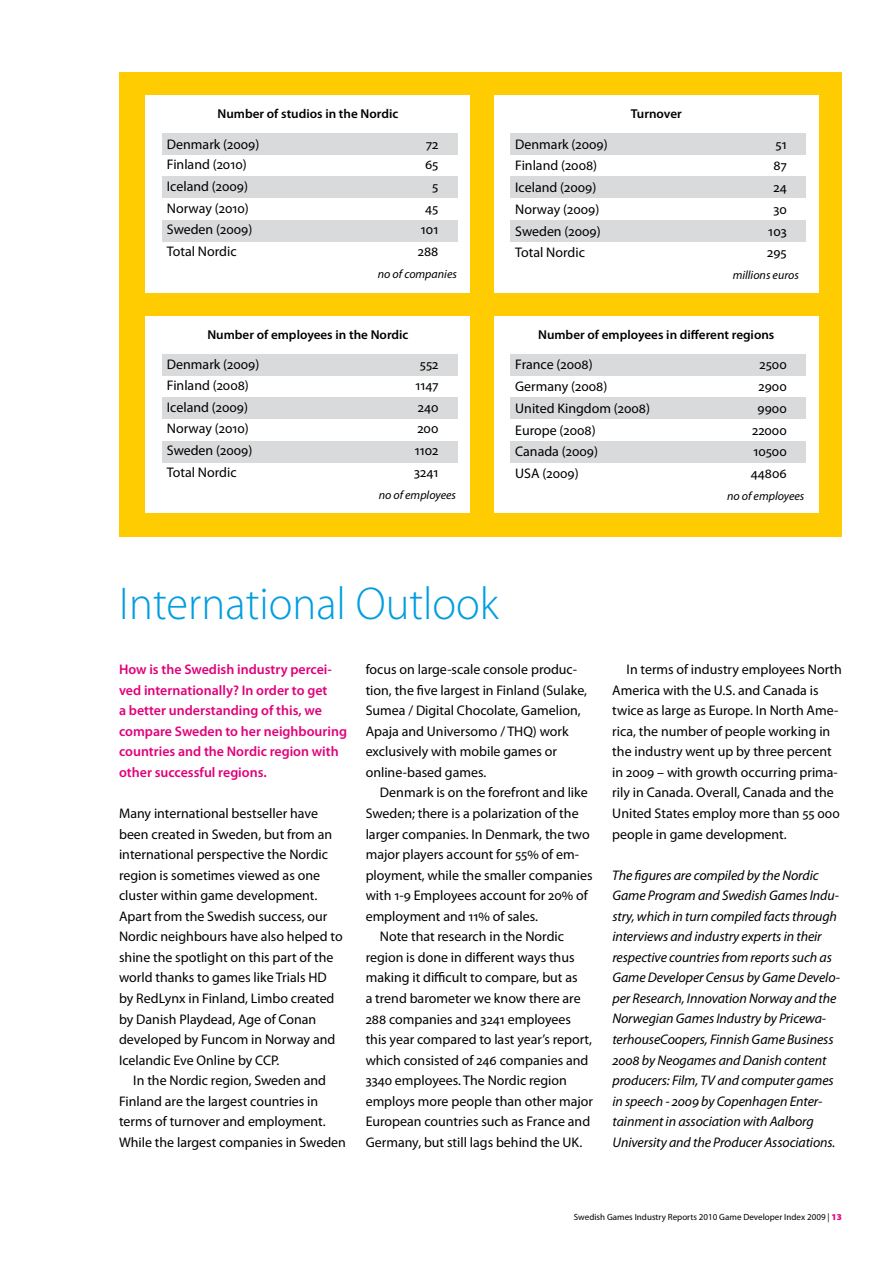
<style>
.page{position:relative;width:893px;height:1263px;background:#fff}
.page>*{position:absolute;margin:0;border:0;box-sizing:border-box;transform-origin:0 0}
.t1{font:300 46.2px "Myriad Pro";color:#009ee0;scale:.96 1}
.t2{font:13.95px/20.5px "Myriad Pro";color:#000}
.t3{font:italic 13.95px/20.5px "Myriad Pro";letter-spacing:-.01em;color:#000}
.t4{font:600 13.95px/20.5px "Myriad Pro";color:#e2007a}
.t5{font:600 12.9px "Myriad Pro";color:#000}
.t6{font:italic 12px "Myriad Pro";color:#000}
.t7{font:9px "Myriad Pro";color:#000}
.s1{font-weight:900;color:#e2007a}
</style>
<div class="page">
<div style="left:119px;top:72px;width:723px;height:464px;background:#fecc00"></div>
<div style="left:494px;top:96px;width:325px;height:197px;background:#fff"></div>
<div style="left:510px;top:134px;width:296px;height:21px;background:#d9dadb"></div>
<div style="left:510px;top:176px;width:296px;height:22px;background:#d9dadb"></div>
<div style="left:146px;top:316px;width:324px;height:197px;background:#fff"></div>
<div style="left:146px;top:96px;width:324px;height:197px;background:#fff"></div>
<div style="left:494px;top:316px;width:325px;height:197px;background:#fff"></div>
<div style="left:162px;top:354px;width:295px;height:22px;background:#d9dadb"></div>
<div style="left:162px;top:134px;width:295px;height:21px;background:#d9dadb"></div>
<div style="left:510px;top:354px;width:296px;height:22px;background:#d9dadb"></div>
<div style="left:162px;top:397px;width:295px;height:21px;background:#d9dadb"></div>
<div style="left:162px;top:176px;width:295px;height:22px;background:#d9dadb"></div>
<div style="left:510px;top:397px;width:296px;height:21px;background:#d9dadb"></div>
<div style="left:162px;top:441px;width:295px;height:21px;background:#d9dadb"></div>
<div style="left:162px;top:220px;width:295px;height:22px;background:#d9dadb"></div>
<div style="left:510px;top:441px;width:296px;height:21px;background:#d9dadb"></div>
<div style="left:510px;top:220px;width:296px;height:22px;background:#d9dadb"></div>
<p class="t5" style="left:217px;top:105px;width:182px">Number of studios in the Nordic</p>
<p class="t2" style="left:167px;top:133px;width:94px">Denmark (2009)</p>
<p class="t2" style="left:426px;top:133px;width:14px">72</p>
<p class="t2" style="left:167px;top:154px;width:81px">Finland (2010)</p>
<p class="t2" style="left:425px;top:154px;width:15px">65</p>
<p class="t2" style="left:167px;top:176px;width:83px">Iceland (2009)</p>
<p class="t2" style="left:432px;top:176px;width:8px">5</p>
<p class="t2" style="left:167px;top:198px;width:83px">Norway (2010)</p>
<p class="t2" style="left:425px;top:198px;width:15px">45</p>
<p class="t2" style="left:167px;top:219px;width:87px">Sweden (2009)</p>
<p class="t2" style="left:421px;top:219px;width:19px">101</p>
<p class="t2" style="left:167px;top:241px;width:71px">Total Nordic</p>
<p class="t2" style="left:418px;top:241px;width:22px">288</p>
<p class="t6" style="left:378px;top:267px;width:81px">no of companies</p>
<p class="t5" style="left:207px;top:326px;width:203px">Number of employees in the Nordic</p>
<p class="t2" style="left:167px;top:354px;width:94px">Denmark (2009)</p>
<p class="t2" style="left:420px;top:354px;width:20px">552</p>
<p class="t2" style="left:167px;top:375px;width:83px">Finland (2008)</p>
<p class="t2" style="left:415px;top:375px;width:25px">1147</p>
<p class="t2" style="left:167px;top:396px;width:83px">Iceland (2009)</p>
<p class="t2" style="left:418px;top:396px;width:22px">240</p>
<p class="t2" style="left:167px;top:418px;width:83px">Norway (2010)</p>
<p class="t2" style="left:417px;top:418px;width:23px">200</p>
<p class="t2" style="left:167px;top:440px;width:87px">Sweden (2009)</p>
<p class="t2" style="left:415px;top:440px;width:25px">1102</p>
<p class="t2" style="left:167px;top:462px;width:71px">Total Nordic</p>
<p class="t2" style="left:414px;top:462px;width:26px">3241</p>
<p class="t6" style="left:379px;top:487px;width:79px">no of employees</p>
<p class="t5" style="left:631px;top:105px;width:53px">Turnover</p>
<p class="t2" style="left:515px;top:133px;width:94px">Denmark (2009)</p>
<p class="t2" style="left:775px;top:133px;width:13px">51</p>
<p class="t2" style="left:515px;top:155px;width:83px">Finland (2008)</p>
<p class="t2" style="left:774px;top:155px;width:15px">87</p>
<p class="t2" style="left:515px;top:177px;width:83px">Iceland (2009)</p>
<p class="t2" style="left:773px;top:177px;width:15px">24</p>
<p class="t2" style="left:515px;top:199px;width:86px">Norway (2009)</p>
<p class="t2" style="left:773px;top:199px;width:15px">30</p>
<p class="t2" style="left:515px;top:220px;width:87px">Sweden (2009)</p>
<p class="t2" style="left:768px;top:220px;width:20px">103</p>
<p class="t2" style="left:515px;top:242px;width:71px">Total Nordic</p>
<p class="t2" style="left:767px;top:242px;width:21px">295</p>
<p class="t6" style="left:733px;top:268px;width:68px">millions euros</p>
<p class="t5" style="left:538px;top:326px;width:238px">Number of employees in different regions</p>
<p class="t2" style="left:515px;top:354px;width:79px">France (2008)</p>
<p class="t2" style="left:760px;top:354px;width:29px">2500</p>
<p class="t2" style="left:515px;top:376px;width:94px">Germany (2008)</p>
<p class="t2" style="left:758px;top:376px;width:30px">2900</p>
<p class="t2" style="left:515px;top:398px;width:136px">United Kingdom (2008)</p>
<p class="t2" style="left:757px;top:398px;width:31px">9900</p>
<p class="t2" style="left:515px;top:419px;width:82px">Europe (2008)</p>
<p class="t2" style="left:752px;top:419px;width:36px">22000</p>
<p class="t2" style="left:515px;top:441px;width:84px">Canada (2009)</p>
<p class="t2" style="left:753px;top:441px;width:35px">10500</p>
<p class="t2" style="left:515px;top:463px;width:65px">USA (2009)</p>
<p class="t2" style="left:751px;top:463px;width:37px">44806</p>
<p class="t6" style="left:727px;top:488px;width:79px">no of employees</p>
<h1 class="t1" style="left:119px;top:576px;width:397px">International Outlook</h1>
<p class="t4" style="left:119px;top:659px;width:229px">How is the Swedish industry percei&shy;ved internationally? In order to get<br>a better understanding of this, we compare Sweden to her neighbouring countries and the Nordic region with other successful regions.</p>
<p class="t2" style="left:119px;top:803px;width:225px">Many international bestseller have been created in Sweden, but from an international perspective the Nordic region is sometimes viewed as one cluster within game development.<br>Apart from the Swedish success, our Nordic neighbours have also helped to shine the spotlight on this part of the world thanks to games like Trials HD by RedLynx in Finland, Limbo created by Danish Playdead, Age of Conan developed by Funcom in Norway and Icelandic Eve Online by CCP.</p>
<p class="t2" style="left:119px;top:1070px;width:228px;text-indent:14px">In the Nordic region, Sweden and Finland are the largest countries in terms of turnover and employment.<br>While the largest companies in Sweden</p>
<p class="t2" style="left:366px;top:659px;width:223px">focus on large-scale console produc&shy;tion, the five largest in Finland (Sulake, Sumea / Digital Chocolate, Gamelion, Apaja and Universomo / THQ) work exclusively with mobile games or online-based games.</p>
<p class="t2" style="left:380px;top:782px;width:209px">Denmark is on the forefront and like</p>
<p class="t2" style="left:366px;top:803px;width:214px">Sweden; there is a polarization of the</p>
<p class="t2" style="left:366px;top:823px;width:225px">larger companies. In Denmark, the two</p>
<p class="t2" style="left:366px;top:844px;width:215px">major players account for 55% of em-</p>
<p class="t2" style="left:366px;top:864px;width:228px">ployment, while the smaller companies</p>
<p class="t2" style="left:366px;top:885px;width:224px">with 1-9 Employees account for 20% of</p>
<p class="t2" style="left:366px;top:905px;width:174px">employment and 11% of sales.</p>
<p class="t2" style="left:380px;top:926px;width:186px">Note that research in the Nordic</p>
<p class="t2" style="left:366px;top:947px;width:210px">region is done in different ways thus</p>
<p class="t2" style="left:366px;top:967px;width:213px">making it difficult to compare, but as</p>
<p class="t2" style="left:366px;top:988px;width:216px">a trend barometer we know there are</p>
<p class="t2" style="left:366px;top:1008px;width:207px">288 companies and 3241 employees</p>
<p class="t2" style="left:366px;top:1029px;width:228px">this year compared to last year’s report,</p>
<p class="t2" style="left:366px;top:1049px;width:224px">which consisted of 246 companies and</p>
<p class="t2" style="left:366px;top:1070px;width:203px">3340 employees. The Nordic region</p>
<p class="t2" style="left:366px;top:1090px;width:229px">employs more people than other major</p>
<p class="t2" style="left:366px;top:1111px;width:226px">European countries such as France and</p>
<p class="t2" style="left:366px;top:1131px;width:218px">Germany, but still lags behind the UK.</p>
<p class="t2" style="left:612px;top:659px;width:231px;text-indent:14px">In terms of industry employees North America with the U.S. and Canada is twice as large as Europe. In North Ame&shy;rica, the number of people working in the industry went up by three percent in 2009 – with growth occurring prima&shy;rily in Canada. Overall, Canada and the United States employ more than 55 000 people in game development.</p>
<p class="t3" style="left:612px;top:864px;width:229px">The figures are compiled by the Nordic Game Program and Swedish Games Indu&shy;stry, which in turn compiled facts through interviews and industry experts in their respective countries from reports such as Game Developer Census by Game Develo&shy;per Research, Innovation Norway and the Norwegian Games Industry by Pricewa&shy;terhouseCoopers, Finnish Game Business 2008 by Neogames and Danish content producers: Film, TV and computer games in speech - 2009 by Copenhagen Enter&shy;tainment in association with Aalborg University and the Producer Associations.</p>
<p class="t7" style="left:574px;top:1212px;width:269px">Swedish Games Industry Reports 2010 Game Developer Index 2009 | <span class="s1">13</span></p>
</div>
